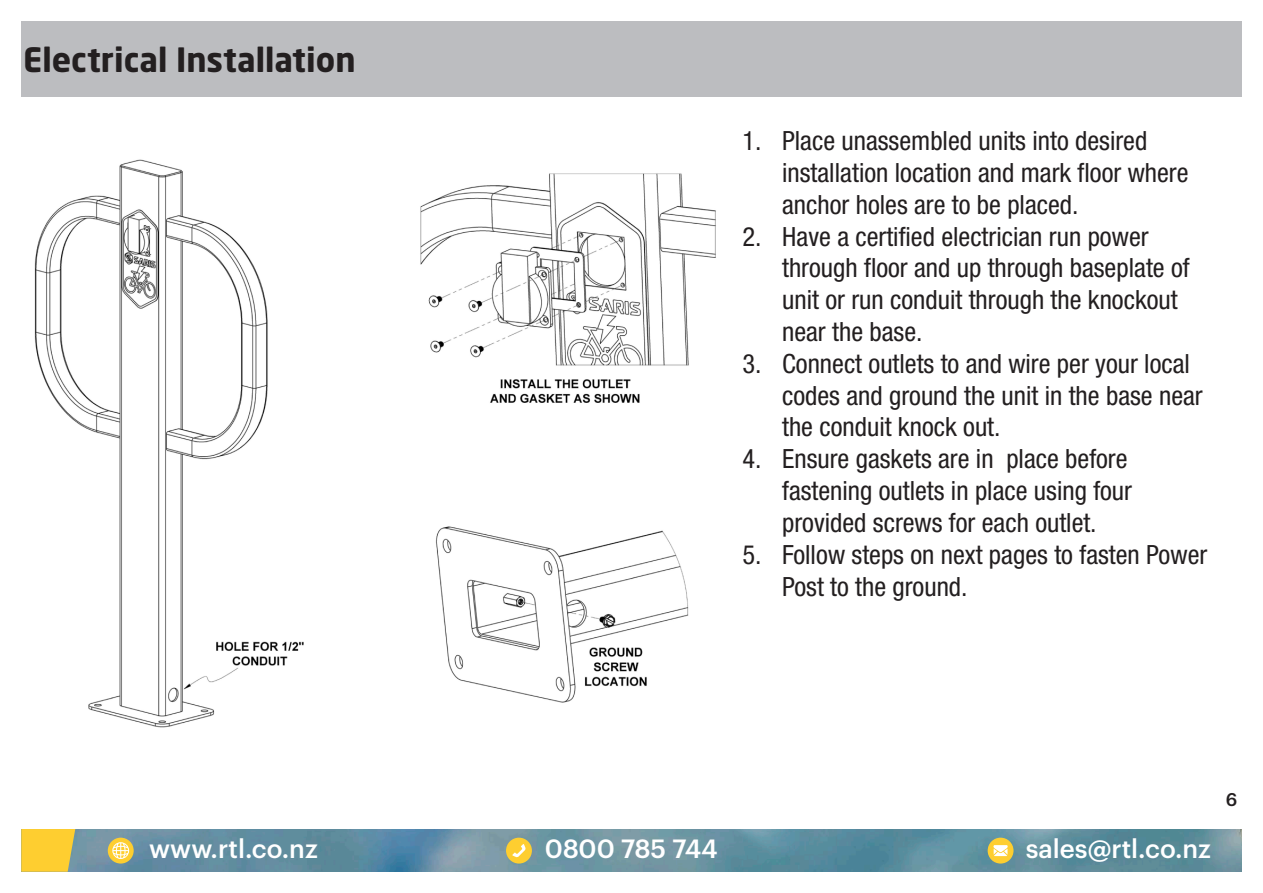
<style>
.page{position:relative;width:1263px;height:893px;background:#fff}
.page>*{position:absolute;margin:0;border:0;box-sizing:border-box;transform-origin:0 0}
.t1{font:700 33.15px "Neo Sans Std";color:#231f20}
.t2{font:condensed 26.55px/31.8px "Helvetica Neue";color:#231f20}
.t3{font:500 25.8px "Graphik";color:#fff}
.t4{font:500 18px "Graphik";color:#231f20}
</style>
<div class="page">
<img style="left:75px;top:829px;width:1167px;height:43px">
<svg style="left:21px;top:829px;width:54px;height:43px;background:#f3c939"></svg>
<div style="left:506px;top:838px;width:26px;height:25px;background:#fece30;border-radius:50%"></div>
<svg style="left:512px;top:844px;width:14px;height:13px"></svg>
<div style="left:108px;top:838px;width:26px;height:25px;background:#fece30;border-radius:50%"></div>
<svg style="left:112px;top:842px;width:17px;height:17px"></svg>
<div style="left:988px;top:838px;width:25px;height:25px;background:#fece30;border-radius:50%"></div>
<svg style="left:993px;top:845px;width:15px;height:11px"></svg>
<div style="left:21px;top:21px;width:1221px;height:75px;background:#bcbdc0"></div>
<img style="left:34px;top:159px;width:270px;height:569px">
<img style="left:420px;top:173px;width:296px;height:230px">
<img style="left:436px;top:526px;width:253px;height:177px">
<p class="t1" style="left:23px;top:38px;width:334px">Electrical Installation</p>
<p class="t2" style="left:782px;top:125px;width:408px;text-indent:-40px">1. Place unassembled units into desired installation location and mark floor where anchor holes are to be placed.</p>
<p class="t2" style="left:782px;top:220px;width:409px;text-indent:-40px">2. Have a certified electrician run power through floor and up through baseplate of unit or run conduit through the knockout near the base.</p>
<p class="t2" style="left:782px;top:347px;width:422px;text-indent:-40px">3. Connect outlets to and wire per your local codes and ground the unit in the base near the conduit knock out.</p>
<p class="t2" style="left:782px;top:443px;width:351px;text-indent:-40px">4. Ensure gaskets are in place before fastening outlets in place using four provided screws for each outlet.</p>
<p class="t2" style="left:782px;top:538px;width:427px;text-indent:-40px">5. Follow steps on next pages to fasten Power<br>Post to the ground.</p>
<p class="t3" style="left:149px;top:829px;width:170px">www.rtl.co.nz</p>
<p class="t3" style="left:545px;top:829px;width:174px">0800 785 744</p>
<p class="t3" style="left:1026px;top:829px;width:187px">sales@rtl.co.nz</p>
<p class="t4" style="left:1226px;top:786px;width:13px">6</p>
</div>
